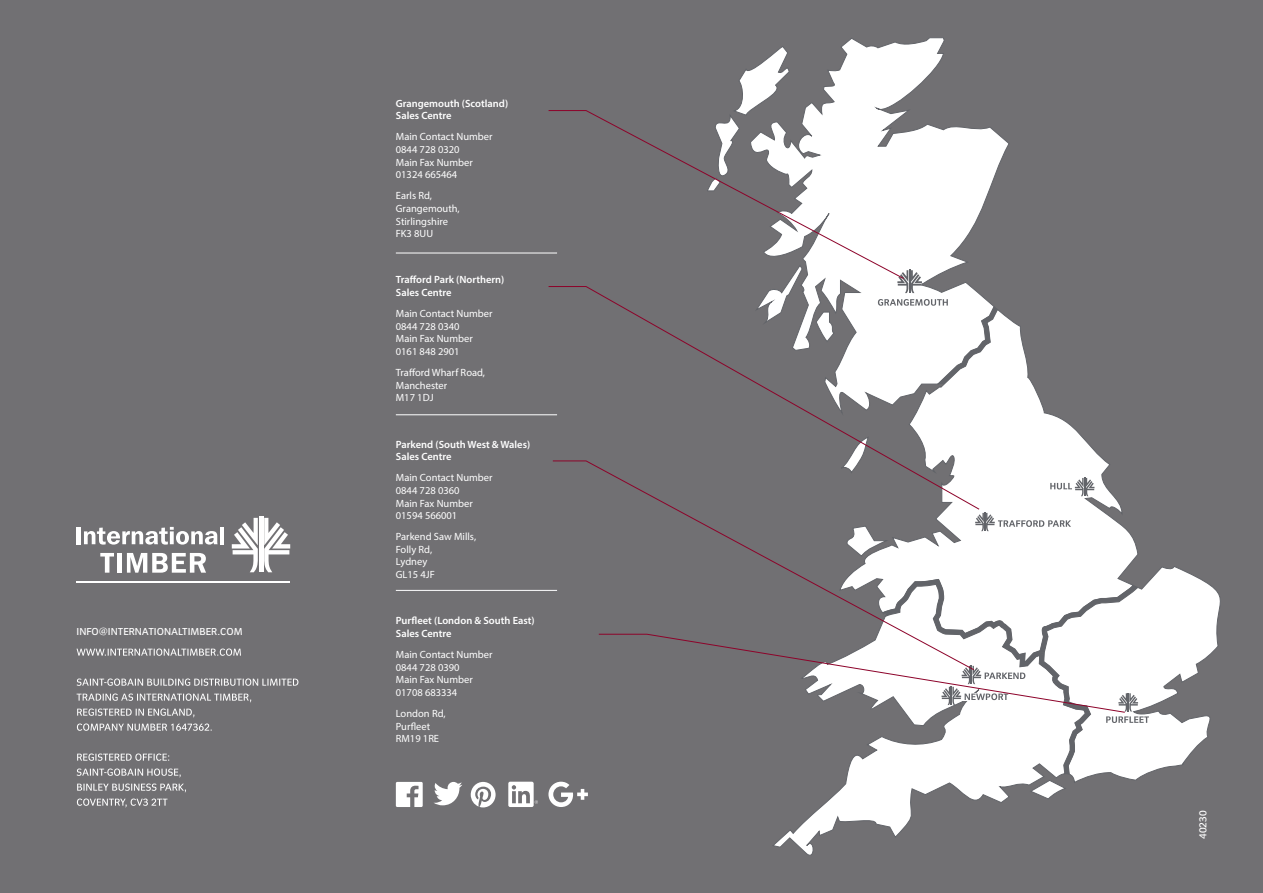
<style>
.page{position:relative;width:1263px;height:893px;background:#717073}
.page>*{position:absolute;margin:0;border:0;box-sizing:border-box;transform-origin:0 0}
.t1{font:10.5px/12.6px "Myriad Pro";color:#fff}
.t2{font:600 10.5px/12.6px "Myriad Pro";color:#fff}
.t3{font:10.5px "Congress Sans";color:#fff}
</style>
<div class="page">
<hr style="left:259px;top:516px;width:4px;height:56px;background:#fff">
<svg style="left:232px;top:518px;width:26px;height:54px"></svg>
<svg style="left:264px;top:518px;width:26px;height:54px"></svg>
<svg style="left:100px;top:553px;width:14px;height:20px"></svg>
<div style="left:117px;top:553px;width:5px;height:20px;background:#fff"></div>
<svg style="left:127px;top:553px;width:79px;height:20px"></svg>
<hr style="left:77px;top:527px;width:4px;height:17px;background:#fff">
<svg style="left:84px;top:527px;width:134px;height:18px"></svg>
<hr style="left:220px;top:527px;width:4px;height:17px;background:#fff">
<hr style="left:77px;top:581px;width:213px;height:2px;background:#fff">
<svg style="left:77px;top:798px;width:90px;height:9px"></svg>
<svg style="left:77px;top:783px;width:109px;height:9px"></svg>
<svg style="left:77px;top:768px;width:104px;height:9px"></svg>
<svg style="left:77px;top:753px;width:92px;height:8px"></svg>
<svg style="left:77px;top:723px;width:135px;height:8px"></svg>
<svg style="left:77px;top:708px;width:117px;height:9px"></svg>
<svg style="left:77px;top:693px;width:174px;height:9px"></svg>
<svg style="left:77px;top:678px;width:221px;height:8px"></svg>
<svg style="left:77px;top:648px;width:164px;height:8px"></svg>
<svg style="left:803px;top:38px;width:205px;height:261px"></svg>
<svg style="left:975px;top:311px;width:163px;height:254px;fill:#fff"></svg>
<svg style="left:773px;top:800px;width:231px;height:55px"></svg>
<svg style="left:737px;top:46px;width:52px;height:64px"></svg>
<svg style="left:787px;top:280px;width:16px;height:6px"></svg>
<svg style="left:897px;top:270px;width:25px;height:16px"></svg>
<svg style="left:975px;top:512px;width:96px;height:19px;background:#dddedf"></svg>
<svg style="left:1050px;top:477px;width:44px;height:19px"></svg>
<svg style="left:980px;top:299px;width:18px;height:88px"></svg>
<svg style="left:548px;top:110px;width:357px;height:170px"></svg>
<svg style="left:548px;top:286px;width:432px;height:224px"></svg>
<svg style="left:552px;top:460px;width:423px;height:130px"></svg>
<svg style="left:598px;top:565px;width:622px;height:235px"></svg>
<hr style="left:396px;top:253px;width:161px;height:1px;background:#fff">
<hr style="left:396px;top:415px;width:161px;height:1px;background:#fff">
<hr style="left:396px;top:590px;width:161px;height:1px;background:#fff">
<svg style="left:434px;top:782px;width:28px;height:23px"></svg>
<svg style="left:508px;top:782px;width:30px;height:25px"></svg>
<svg style="left:471px;top:782px;width:25px;height:25px"></svg>
<svg style="left:548px;top:782px;width:40px;height:25px"></svg>
<svg style="left:396px;top:782px;width:27px;height:25px"></svg>
<p class="t3" style="left:77px;top:626px;width:168px">INFO@INTERNATIONALTIMBER.COM</p>
<p class="t2" style="left:396px;top:97px;width:114px">Grangemouth (Scotland)<br>Sales Centre</p>
<p class="t1" style="left:396px;top:130px;width:98px">Main Contact Number<br>0844 728 0320<br>Main Fax Number<br>01324 665464</p>
<p class="t1" style="left:396px;top:189px;width:65px">Earls Rd,<br>Grangemouth,<br>Stirlingshire<br>FK3 8UU</p>
<p class="t2" style="left:396px;top:273px;width:110px">Trafford Park (Northern)<br>Sales Centre</p>
<p class="t1" style="left:396px;top:307px;width:98px">Main Contact Number<br>0844 728 0340<br>Main Fax Number<br>0161 848 2901</p>
<p class="t1" style="left:396px;top:366px;width:91px">Trafford Wharf Road,<br>Manchester<br>M17 1DJ</p>
<p class="t2" style="left:396px;top:437px;width:136px">Parkend (South West &amp; Wales)<br>Sales Centre</p>
<p class="t1" style="left:396px;top:471px;width:98px">Main Contact Number<br>0844 728 0360<br>Main Fax Number<br>01594 566001</p>
<p class="t1" style="left:396px;top:530px;width:82px">Parkend Saw Mills,<br>Folly Rd,<br>Lydney<br>GL15 4JF</p>
<p class="t2" style="left:396px;top:614px;width:140px">Purfleet (London &amp; South East)<br>Sales Centre</p>
<p class="t1" style="left:396px;top:648px;width:98px">Main Contact Number<br>0844 728 0390<br>Main Fax Number<br>01708 683334</p>
<p class="t1" style="left:396px;top:707px;width:51px">London Rd,<br>Purfleet<br>RM19 1RE</p>
<p class="t3" style="left:1197px;top:839px;width:30px;rotate:-90deg">40230</p>
</div>
